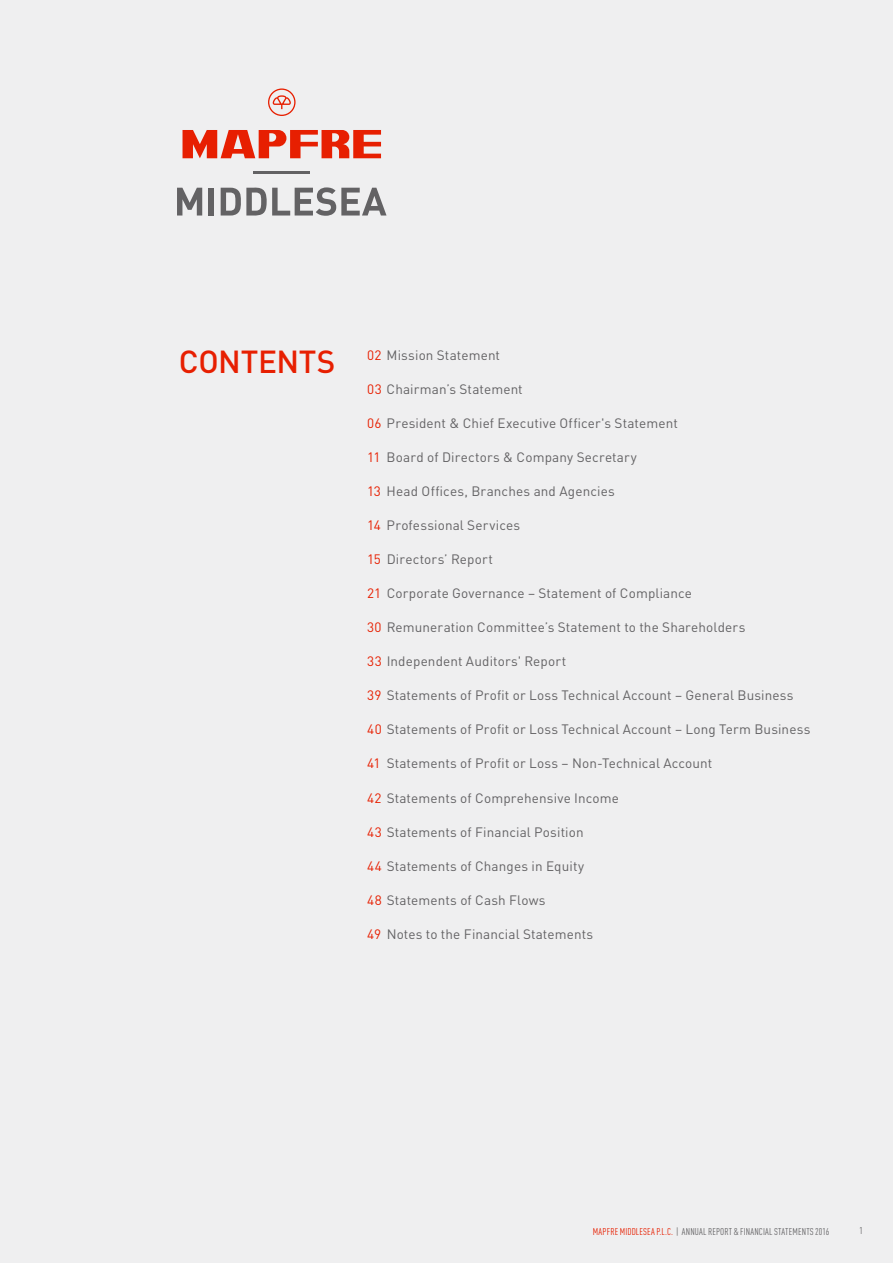
<style>
.page{position:relative;width:893px;height:1263px;background:#efeff0}
.page>*{position:absolute;margin:0;border:0;box-sizing:border-box;transform-origin:0 0}
.t1{font:500 31.5px "DIN Pro";letter-spacing:-.01em;color:#e71f01}
.t2{font:13.5px "DIN Pro";letter-spacing:.01em;color:#636264}
.t3{font:condensed 9.75px "DIN Pro";letter-spacing:.015em;color:#636264}
.s1{color:#e71f01}
</style>
<div class="page">
<svg style="left:268px;top:88px;width:28px;height:28px"></svg>
<svg style="left:183px;top:130px;width:198px;height:28px"></svg>
<hr style="left:253px;top:172px;width:57px;height:2px;background:#636264">
<svg style="left:177px;top:188px;width:25px;height:27px"></svg>
<div style="left:209px;top:188px;width:5px;height:27px;background:#636264"></div>
<svg style="left:221px;top:187px;width:166px;height:29px"></svg>
<h1 class="t1" style="left:179px;top:336px;width:158px">CONTENTS</h1>
<p class="t2" style="left:367px;top:345px;width:134px"><span class="s1">02</span> Mission Statement</p>
<p class="t2" style="left:367px;top:379px;width:157px"><span class="s1">03</span> Chairman’s Statement</p>
<p class="t2" style="left:367px;top:413px;width:312px"><span class="s1">06</span> President &amp; Chief Executive Officer's Statement</p>
<p class="t2" style="left:367px;top:447px;width:271px"><span class="s1">11</span> Board of Directors &amp; Company Secretary</p>
<p class="t2" style="left:367px;top:481px;width:249px"><span class="s1">13</span> Head Offices, Branches and Agencies</p>
<p class="t2" style="left:367px;top:515px;width:155px"><span class="s1">14</span> Professional Services</p>
<p class="t2" style="left:367px;top:549px;width:127px"><span class="s1">15</span> Directors’ Report</p>
<p class="t2" style="left:367px;top:583px;width:326px"><span class="s1">21</span> Corporate Governance – Statement of Compliance</p>
<p class="t2" style="left:367px;top:617px;width:380px"><span class="s1">30</span> Remuneration Committee’s Statement to the Shareholders</p>
<p class="t2" style="left:367px;top:651px;width:201px"><span class="s1">33</span> Independent Auditors' Report</p>
<p class="t2" style="left:367px;top:685px;width:428px"><span class="s1">39</span> Statements of Profit or Loss Technical Account – General Business</p>
<p class="t2" style="left:367px;top:719px;width:445px"><span class="s1">40</span> Statements of Profit or Loss Technical Account – Long Term Business</p>
<p class="t2" style="left:367px;top:753px;width:347px"><span class="s1">41</span> Statements of Profit or Loss – Non-Technical Account</p>
<p class="t2" style="left:367px;top:787px;width:253px"><span class="s1">42</span> Statements of Comprehensive Income</p>
<p class="t2" style="left:367px;top:821px;width:218px"><span class="s1">43</span> Statements of Financial Position</p>
<p class="t2" style="left:367px;top:855px;width:218px"><span class="s1">44</span> Statements of Changes in Equity</p>
<p class="t2" style="left:367px;top:889px;width:180px"><span class="s1">48</span> Statements of Cash Flows</p>
<p class="t2" style="left:367px;top:923px;width:227px"><span class="s1">49</span> Notes to the Financial Statements</p>
<p class="t3" style="left:593px;top:1224px;width:238px"><span class="s1">MAPFRE MIDDLESEA P.L.C.</span> | ANNUAL REPORT &amp; FINANCIAL STATEMENTS 2016</p>
<p class="t3" style="left:859px;top:1224px;width:5px">1</p>
</div>
